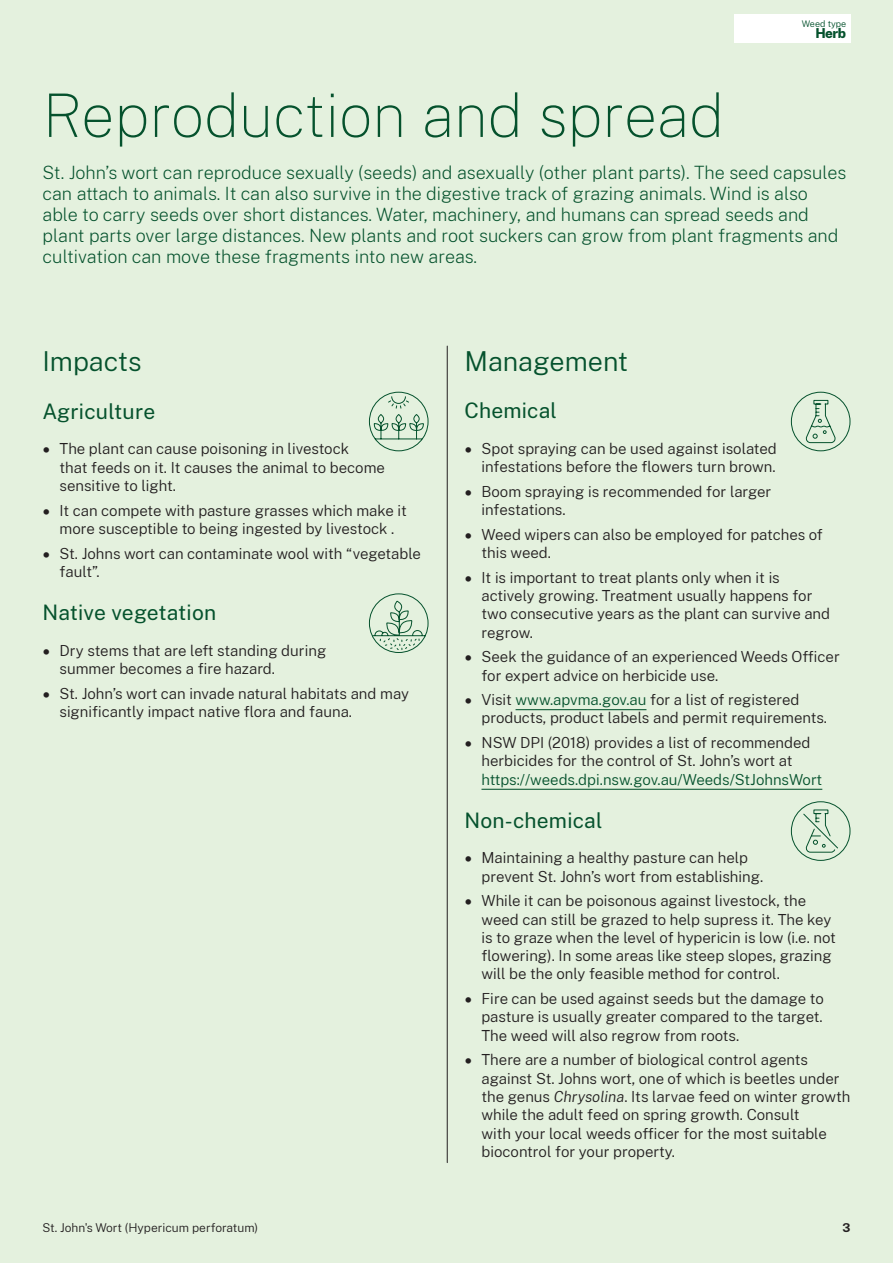
<style>
.page{position:relative;width:893px;height:1263px;background:#e4f1de}
.page>*{position:absolute;margin:0;border:0;box-sizing:border-box;transform-origin:0 0}
.H1{font:100 60px "Public Sans";color:#05522d}
.H2{font:300 27px "Public Sans";color:#05522d}
.H3{font:21px "Public Sans";letter-spacing:.01em;color:#05522d}
.Intro{font:200 18px/21px "Public Sans";color:#05522d}
.t1{font:300 15px/18.3px "Public Sans";color:#231f20}
.Body{font:800 13.5px "Public Sans";color:#05522d}
.t2{font:300 12px "Public Sans";color:#231f20}
.t3{font:700 12px "Public Sans";color:#231f20}
.Small_Print{font:300 9px "Public Sans";color:#05522d}
.s1{font-family:"Nunito Sans"}
.s2{color:#05522d}
.s3{font-style:italic}
</style>
<div class="page">
<hr style="left:447px;top:346px;width:1px;height:816px;background:#231f20">
<svg style="left:368px;top:391px;width:61px;height:61px"></svg>
<svg style="left:368px;top:593px;width:61px;height:60px"></svg>
<hr style="left:516px;top:709px;width:130px;height:1px;background:#05522d">
<hr style="left:481px;top:789px;width:341px;height:1px;background:#05522d">
<svg style="left:790px;top:391px;width:61px;height:61px"></svg>
<svg style="left:790px;top:801px;width:61px;height:60px"></svg>
<div style="left:733px;top:14px;width:117px;height:29px;background:#fff"></div>
<p class="Small_Print" style="left:802px;top:17px;width:46px">Weed type</p>
<p class="Body" style="left:815px;top:23px;width:32px">Herb</p>
<h1 class="H1" style="left:43px;top:75px;width:683px">Reproduction and spread</h1>
<p class="Intro" style="left:43px;top:161px;width:805px">St. John’s wort can reproduce sexually (seeds) and asexually (other plant parts). The seed capsules can attach to animals. It can also survive in the digestive track of grazing animals. Wind is also able to carry seeds over short distances. Water, machinery, and humans can spread seeds and plant parts over large distances. New plants and root suckers can grow from plant fragments and cultivation can move these fragments into new areas.</p>
<h2 class="H2" style="left:43px;top:342px;width:100px">Impacts</h2>
<h3 class="H3" style="left:43px;top:397px;width:114px">Agriculture</h3>
<p class="t1" style="left:60px;top:439px;width:327px;text-indent:-17px"><span class="s1">•</span> The plant can cause poisoning in livestock<br>that feeds on it. It causes the animal to become sensitive to light.</p>
<p class="t1" style="left:43px;top:500px;width:366px;text-align:center"><span class="s1">•</span> It can compete with pasture grasses which make it more susceptible to being ingested by livestock .</p>
<p class="t1" style="left:60px;top:543px;width:363px;text-indent:-17px"><span class="s1">•</span> St. Johns wort can contaminate wool with “vegetable fault”.</p>
<h3 class="H3" style="left:43px;top:598px;width:175px">Native vegetation</h3>
<p class="t1" style="left:60px;top:640px;width:268px;text-indent:-17px"><span class="s1">•</span> Dry stems that are left standing during summer becomes a fire hazard.</p>
<p class="t1" style="left:60px;top:683px;width:351px;text-indent:-17px"><span class="s1">•</span> St. John’s wort can invade natural habitats and may significantly impact native flora and fauna.</p>
<h2 class="H2" style="left:464px;top:342px;width:165px">Management</h2>
<h3 class="H3" style="left:464px;top:396px;width:94px">Chemical</h3>
<p class="t1" style="left:464px;top:438px;width:314px;text-align:right"><span class="s1">•</span> Spot spraying can be used against isolated infestations before the flowers turn brown.</p>
<p class="t1" style="left:481px;top:481px;width:291px;text-indent:-17px"><span class="s1">•</span> Boom spraying is recommended for larger infestations.</p>
<p class="t1" style="left:481px;top:524px;width:343px;text-indent:-17px"><span class="s1">•</span> Weed wipers can also be employed for patches of this weed.</p>
<p class="t1" style="left:481px;top:567px;width:350px;text-indent:-17px"><span class="s1">•</span> It is important to treat plants only when it is actively growing. Treatment usually happens for two consecutive years as the plant can survive and regrow.</p>
<p class="t1" style="left:481px;top:647px;width:360px;text-indent:-17px"><span class="s1">•</span> Seek the guidance of an experienced Weeds Officer for expert advice on herbicide use.</p>
<p class="t1" style="left:481px;top:690px;width:347px;text-indent:-17px"><span class="s1">•</span> Visit <span class="s2">www.apvma.gov.au</span> for a list of registered products, product labels and permit requirements.</p>
<p class="t1" style="left:481px;top:733px;width:342px;text-indent:-17px"><span class="s1">•</span> NSW DPI (2018) provides a list of recommended herbicides for the control of St. John’s wort at <span class="s2">https://weeds.dpi.nsw.gov.au/Weeds/StJohnsWort</span></p>
<h3 class="H3" style="left:464px;top:805px;width:139px">Non-chemical</h3>
<p class="t1" style="left:481px;top:848px;width:283px;text-indent:-17px"><span class="s1">•</span> Maintaining a healthy pasture can help prevent St. John’s wort from establishing.</p>
<p class="t1" style="left:481px;top:891px;width:356px;text-indent:-17px"><span class="s1">•</span> While it can be poisonous against livestock, the weed can still be grazed to help supress it. The key is to graze when the level of hypericin is low (i.e. not flowering). In some areas like steep slopes, grazing will be the only feasible method for control.</p>
<p class="t1" style="left:481px;top:989px;width:344px;text-align:justify;text-indent:-17px"><span class="s1">•</span> Fire can be used against seeds but the damage to pasture is usually greater compared to the target.<br>The weed will also regrow from roots.</p>
<p class="t1" style="left:481px;top:1050px;width:370px;text-indent:-17px"><span class="s1">•</span> There are a number of biological control agents against St. Johns wort, one of which is beetles under the genus <span class="s3">Chrysolina</span>. Its larvae feed on winter growth while the adult feed on spring growth. Consult<br>with your local weeds officer for the most suitable biocontrol for your property.</p>
<p class="t2" style="left:43px;top:1219px;width:217px">St. John's Wort (Hypericum perforatum)</p>
<p class="t3" style="left:842px;top:1219px;width:9px">3</p>
</div>
